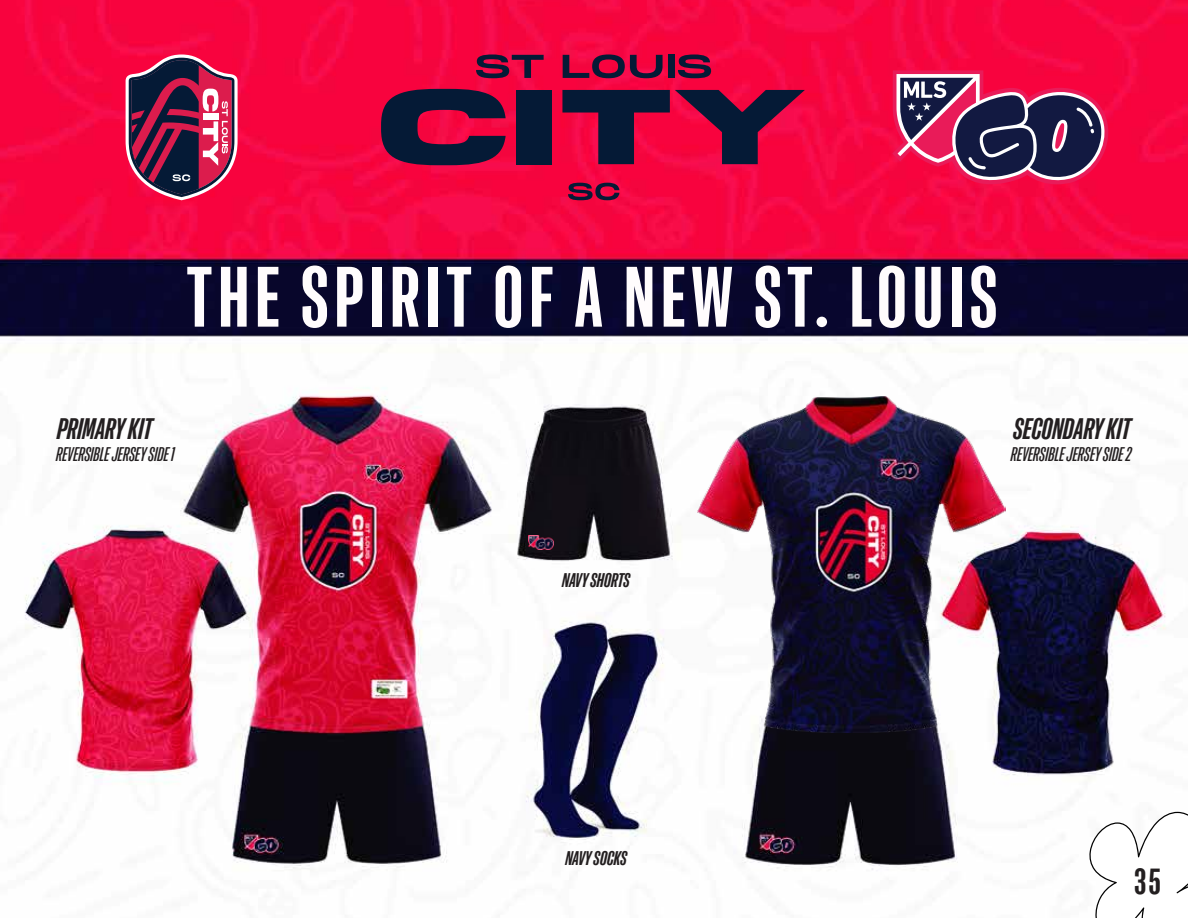
<style>
.page{position:relative;width:1188px;height:918px;background:#fff}
.page>*{position:absolute;margin:0;border:0;box-sizing:border-box;transform-origin:0 0}
.t1{font:500 condensed 77.7px "MLS Tifo Headline";letter-spacing:.075em;color:#fffcfd}
.t2{font:500 condensed 33px "MLS Tifo Headline";color:#231f20}
.t3{font:italic 500 condensed 27px "MLS Tifo Headline";color:#231f20}
.t4{font:italic condensed 18px "MLS Tifo Headline";color:#231f20}
.t5{font:italic 500 condensed 18px "MLS Tifo Headline";color:#231f20}
</style>
<div class="page">
<img style="left:0;top:0;width:1188px;height:871px">
<img style="left:518px;top:407px;width:152px;height:153px">
<img style="left:528px;top:536px;width:26px;height:14px">
<img style="left:697px;top:396px;width:309px;height:337px">
<svg style="left:892px;top:70px;width:221px;height:114px"></svg>
<svg style="left:126px;top:54px;width:112px;height:146px"></svg>
<svg style="left:476px;top:54px;width:68px;height:24px"></svg>
<svg style="left:563px;top:54px;width:100px;height:24px"></svg>
<div style="left:668px;top:55px;width:7px;height:23px;background:#051a36"></div>
<svg style="left:678px;top:54px;width:33px;height:24px"></svg>
<svg style="left:381px;top:89px;width:125px;height:76px"></svg>
<div style="left:516px;top:90px;width:36px;height:74px;background:#051a36"></div>
<svg style="left:562px;top:90px;width:243px;height:74px"></svg>
<svg style="left:568px;top:183px;width:51px;height:17px"></svg>
<svg style="left:1089px;top:812px;width:99px;height:106px"></svg>
<h1 class="t1" style="left:186px;top:247px;width:812px">THE SPIRIT OF A NEW ST. LOUIS</h1>
<h3 class="t3" style="left:57px;top:412px;width:97px">PRIMARY KIT</h3>
<h3 class="t3" style="left:1014px;top:412px;width:119px">SECONDARY KIT</h3>
<p class="t4" style="left:56px;top:442px;width:120px">REVERSIBLE JERSEY SIDE 1</p>
<p class="t4" style="left:1011px;top:442px;width:122px">REVERSIBLE JERSEY SIDE 2</p>
<p class="t5" style="left:562px;top:569px;width:69px">NAVY SHORTS</p>
<p class="t5" style="left:565px;top:846px;width:63px">NAVY SOCKS</p>
<h2 class="t2" style="left:1134px;top:860px;width:28px">35</h2>
</div>
